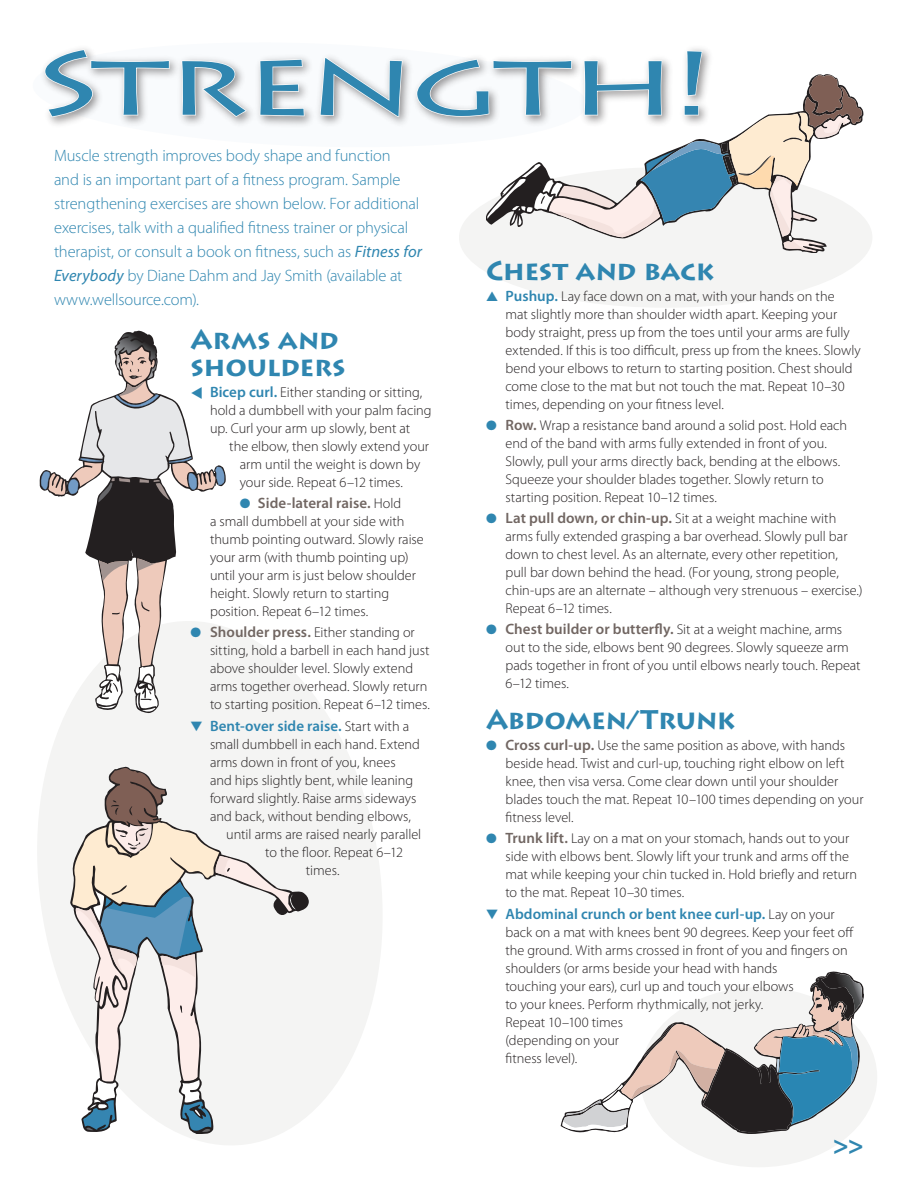
<style>
.page{position:relative;width:918px;height:1188px;background:#fff}
.page>*{position:absolute;margin:0;border:0;box-sizing:border-box;transform-origin:0 0}
.t1{font:90px "Lithos Pro";letter-spacing:-.04em;color:#2f86b0;scale:1.5 1}
.t2{font:700 27px/27px "Lithos Pro";letter-spacing:-.015em;color:#2f86b0}
.t3{font:300 16.5px/24px "Myriad Pro";letter-spacing:-.01em;color:#2f86b0}
.t4{font:600 15px "Myriad Pro";letter-spacing:.005em;color:#2f86b0}
.t5{font:600 15px "Myriad Pro";letter-spacing:.005em;color:#716662}
.t6{font:300 14.25px/18px "Myriad Pro";color:#231f20}
.s1{font-weight:400;font-style:italic}
.s2{color:#2f86b0}
.s3{font-weight:600;font-size:15px;color:#2f86b0}
.s4{font-weight:300;font-size:14.25px;color:#231f20}
.s5{font-weight:600;font-size:15px;color:#716662}
</style>
<div class="page">
<div style="left:640px;top:987px;width:237px;height:180px;background:#f4f4f3;border-radius:50%"></div>
<svg style="left:37px;top:628px;width:345px;height:517px;fill:#f4f4f3"></svg>
<div style="left:459px;top:167px;width:413px;height:141px;background:#f4f4f3;border-radius:50%"></div>
<div style="left:38px;top:44px;width:677px;height:85px;background:#231f20;opacity:.5"></div>
<svg style="left:44px;top:49px;width:126px;height:69px"></svg>
<svg style="left:180px;top:59px;width:68px;height:59px"></svg>
<svg style="left:259px;top:58px;width:46px;height:59px"></svg>
<svg style="left:319px;top:57px;width:84px;height:61px"></svg>
<svg style="left:69px;top:767px;width:240px;height:367px;fill:#f4f4f3"></svg>
<svg style="left:72px;top:768px;width:236px;height:365px"></svg>
<svg style="left:416px;top:50px;width:446px;height:202px"></svg>
<svg style="left:562px;top:973px;width:302px;height:159px"></svg>
<svg style="left:40px;top:331px;width:185px;height:381px"></svg>
<h1 class="t1" style="left:33px;top:32px;width:455px">STRENGTH!</h1>
<p class="t3" style="left:54px;top:143px;width:370px">Muscle strength improves body shape and function<br>and is an important part of a fitness program. Sample strengthening exercises are shown below. For additional exercises, talk with a qualified fitness trainer or physical therapist, or consult a book on fitness, such as <span class="s1">Fitness for Everybody</span> by Diane Dahm and Jay Smith (available at www.wellsource.com).</p>
<h2 class="t2" style="left:190px;top:326px;width:157px">Arms and shoulders</h2>
<p class="t6" style="left:210px;top:383px;width:223px;text-indent:-20px"><span class="s2">▼</span> <span class="s3">Bicep curl.</span> Either standing or sitting, hold a dumbbell with your palm facing up. Curl your arm up slowly, bent at</p>
<p class="t6" style="left:240px;top:437px;width:191px;text-indent:-10px">the elbow, then slowly extend your arm until the weight is down by your side. Repeat 6–12 times.</p>
<p class="t5" style="left:240px;top:494px;width:163px"><span class="s2">●</span> Side-lateral raise. <span class="s4">Hold</span></p>
<p class="t6" style="left:210px;top:512px;width:215px">a small dumbbell at your side with thumb pointing outward. Slowly raise your arm (with thumb pointing up) until your arm is just below shoulder height. Slowly return to starting position. Repeat 6–12 times.</p>
<p class="t6" style="left:210px;top:624px;width:222px;text-indent:-20px"><span class="s2">●</span> <span class="s5">Shoulder press.</span> Either standing or sitting, hold a barbell in each hand just above shoulder level. Slowly extend arms together overhead. Slowly return to starting position. Repeat 6–12 times.</p>
<p class="t4" style="left:190px;top:716px;width:220px">▼ Bent-over side raise. <span class="s4">Start with a</span></p>
<p class="t6" style="left:210px;top:735px;width:212px">small dumbbell in each hand. Extend</p>
<p class="t6" style="left:210px;top:753px;width:187px">arms down in front of you, knees</p>
<p class="t6" style="left:210px;top:771px;width:205px">and hips slightly bent, while leaning</p>
<p class="t6" style="left:210px;top:789px;width:208px">forward slightly. Raise arms sideways</p>
<p class="t6" style="left:210px;top:807px;width:203px">and back, without bending elbows,</p>
<p class="t6" style="left:226px;top:825px;width:197px">until arms are raised nearly parallel</p>
<p class="t6" style="left:265px;top:843px;width:139px">to the floor. Repeat 6–12</p>
<p class="t6" style="left:306px;top:861px;width:35px">times.</p>
<h2 class="t2" style="left:486px;top:257px;width:230px">Chest and back</h2>
<p class="t6" style="left:506px;top:287px;width:357px;text-indent:-20px"><span class="s2">▲</span> <span class="s3">Pushup.</span> Lay face down on a mat, with your hands on the<br>mat slightly more than shoulder width apart. Keeping your body straight, press up from the toes until your arms are fully extended. If this is too difficult, press up from the knees. Slowly bend your elbows to return to starting position. Chest should come close to the mat but not touch the mat. Repeat 10–30 times, depending on your fitness level.</p>
<p class="t6" style="left:506px;top:416px;width:343px;text-indent:-20px"><span class="s2">●</span> <span class="s5">Row.</span> Wrap a resistance band around a solid post. Hold each end of the band with arms fully extended in front of you.<br>Slowly, pull your arms directly back, bending at the elbows.<br>Squeeze your shoulder blades together. Slowly return to starting position. Repeat 10–12 times.</p>
<p class="t6" style="left:506px;top:509px;width:359px;text-indent:-20px"><span class="s2">●</span> <span class="s5">Lat pull down, or chin-up.</span> Sit at a weight machine with arms fully extended grasping a bar overhead. Slowly pull bar down to chest level. As an alternate, every other repetition, pull bar down behind the head. (For young, strong people, chin-ups are an alternate – although very strenuous – exercise.)<br>Repeat 6–12 times.</p>
<p class="t5" style="left:486px;top:620px;width:358px"><span class="s2">●</span> Chest builder or butterfly. <span class="s4">Sit at a weight machine, arms</span></p>
<p class="t6" style="left:506px;top:639px;width:357px">out to the side, elbows bent 90 degrees. Slowly squeeze arm pads together in front of you until elbows nearly touch. Repeat<br>6–12 times.</p>
<h2 class="t2" style="left:486px;top:707px;width:251px">Abdomen/Trunk</h2>
<p class="t6" style="left:506px;top:736px;width:360px;text-indent:-20px"><span class="s2">●</span> <span class="s5">Cross curl-up.</span> Use the same position as above, with hands beside head. Twist and curl-up, touching right elbow on left knee, then visa versa. Come clear down until your shoulder blades touch the mat. Repeat 10–100 times depending on your fitness level.</p>
<p class="t6" style="left:506px;top:830px;width:353px;text-indent:-20px"><span class="s2">●</span> <span class="s5">Trunk lift.</span> Lay on a mat on your stomach, hands out to your side with elbows bent. Slowly lift your trunk and arms off the mat while keeping your chin tucked in. Hold briefly and return to the mat. Repeat 10–30 times.</p>
<p class="t4" style="left:486px;top:904px;width:350px">▼ Abdominal crunch or bent knee curl-up. <span class="s4">Lay on your</span></p>
<p class="t6" style="left:506px;top:923px;width:350px">back on a mat with knees bent 90 degrees. Keep your feet off the ground. With arms crossed in front of you and fingers on shoulders (or arms beside your head with hands<br>touching your ears), curl up and touch your elbows<br>to your knees. Perform rhythmically, not jerky.<br>Repeat 10–100 times<br>(depending on your<br>fitness level).</p>
<h2 class="t2" style="left:833px;top:1131px;width:33px">&gt;&gt;</h2>
</div>
